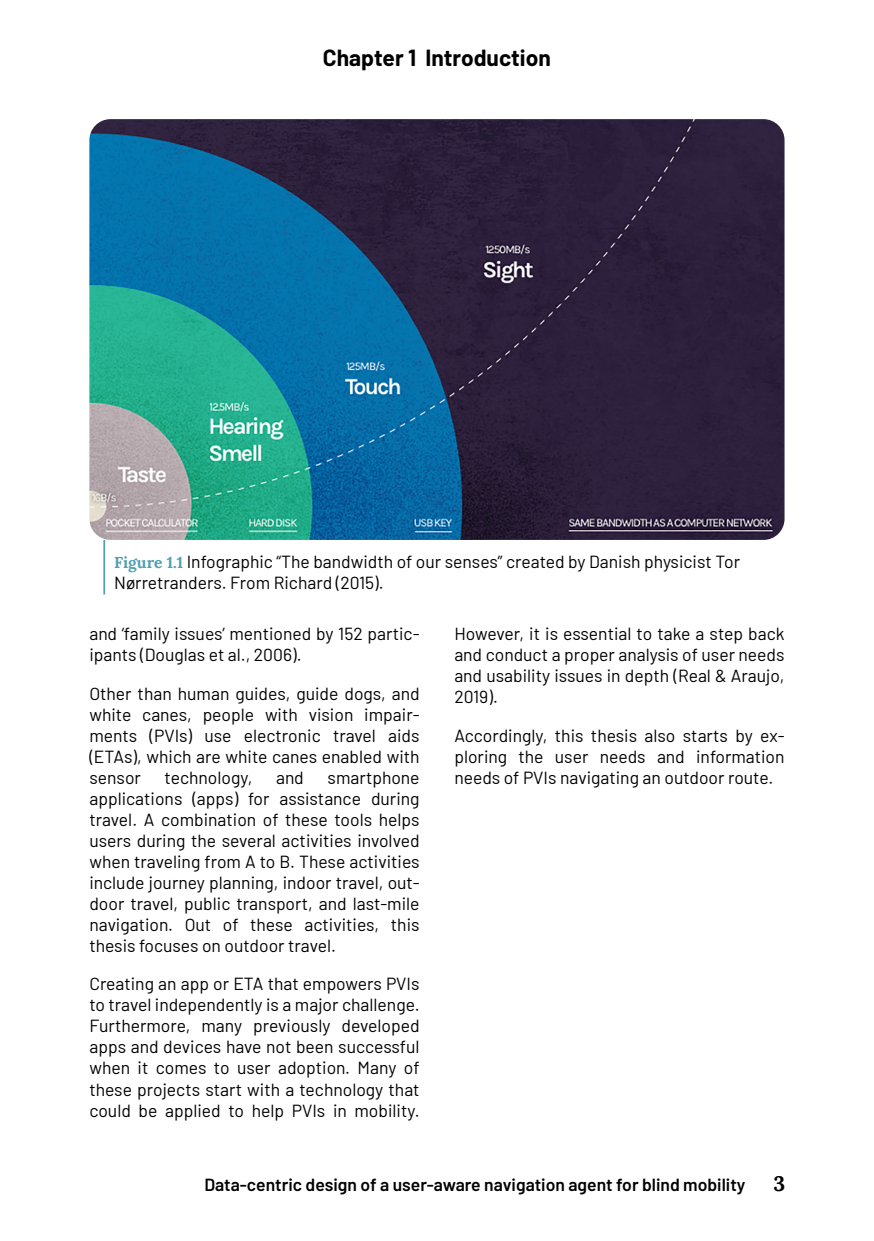
<style>
.page{position:relative;width:874px;height:1241px;background:#fff}
.page>*{position:absolute;margin:0;border:0;box-sizing:border-box;transform-origin:0 0}
.t1{font:700 22.75px "Barlow";color:#000}
.t2{font:700 21px "Lora";color:#000}
.t3{font:17.5px/21px "Barlow";color:#000;text-align:justify}
.t4{font:600 17.5px "Barlow";color:#000}
.s1{font-family:"Lora";font-weight:700;font-size:15.75px;color:#519fb0}
</style>
<div class="page">
<hr style="left:103px;top:540px;width:2px;height:54px;background:#519fb0">
<img style="left:89px;top:119px;width:695px;height:421px;border-radius:21px">
<h1 class="t1" style="left:323px;top:44px;width:229px">Chapter 1 Introduction</h1>
<p class="t3" style="left:114px;top:550px;width:627px"><span class="s1">Figure 1.1</span> Infographic “The bandwidth of our senses” created by Danish physicist Tor<br>Nørretranders. From Richard (2015).</p>
<p class="t3" style="left:89px;top:622px;width:331px">and ‘family issues’ mentioned by 152 partic‐ ipants (Douglas et al., 2006).</p>
<p class="t3" style="left:89px;top:682px;width:331px">Other than human guides, guide dogs, and white canes, people with vision impair‐ ments (PVIs) use electronic travel aids (ETAs), which are white canes enabled with sensor</p>
<p class="t3" style="left:89px;top:766px;width:331px;text-indent:238px">smartphone applications (apps) for assistance during travel. A combination of these tools helps users during the several activities involved when traveling from A to B. These activities include journey planning, indoor travel, out‐ door travel, public transport, and last-mile navigation. Out of these activities, this thesis focuses on outdoor travel.</p>
<p class="t3" style="left:89px;top:972px;width:331px">Creating an app or ETA that empowers PVIs to travel independently is a major challenge.<br>Furthermore, many previously developed apps and devices have not been successful when it comes to user adoption. Many of these projects start with a technology that could be applied to help PVIs in mobility.</p>
<p class="t3" style="left:164px;top:766px;width:89px">technology,</p>
<p class="t3" style="left:276px;top:766px;width:29px">and</p>
<p class="t3" style="left:454px;top:622px;width:331px">However, it is essential to take a step back and conduct a proper analysis of user needs and usability issues in depth (Real &amp; Araujo, 2019).</p>
<p class="t3" style="left:454px;top:724px;width:331px">Accordingly, this thesis also starts by ex‐ ploring the user needs and information needs of PVIs navigating an outdoor route.</p>
<p class="t4" style="left:204px;top:1173px;width:542px">Data-centric design of a user-aware navigation agent for blind mobility</p>
<p class="t2" style="left:773px;top:1169px;width:13px">3</p>
</div>
